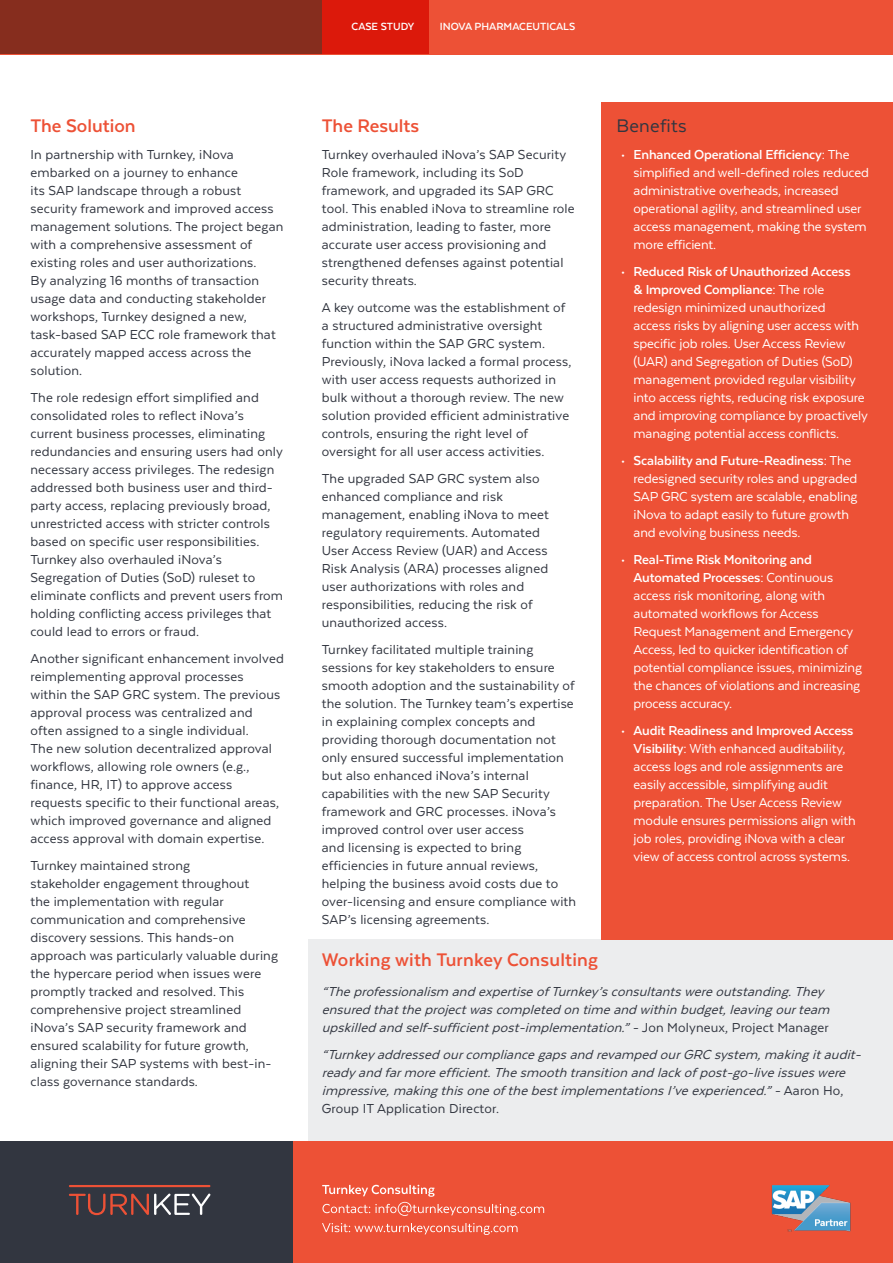
<style>
.page{position:relative;width:893px;height:1263px;background:#fff}
.page>*{position:absolute;margin:0;border:0;box-sizing:border-box;transform-origin:0 0}
.t1{font:700 21px "Texta";color:#ed5136}
.t2{font:21px "Texta";letter-spacing:.01em;color:#323640}
.t3{font:15px/18px "Texta";letter-spacing:.01em;color:#323640}
.t4{font:15px/18px "Texta";letter-spacing:-.01em;color:#fff}
.t5{font:italic 15px/18px "Texta";color:#323640}
.t6{font:700 12px "Texta";color:#fff}
.s1{font-weight:700}
.s2{font-style:normal}
</style>
<div class="page">
<div style="left:308px;top:940px;width:585px;height:314px;background:#ecedee"></div>
<div style="left:0;top:1141px;width:893px;height:122px;background:#ed5136"></div>
<div style="left:0;top:1141px;width:292px;height:122px;background:#323640"></div>
<div style="left:0;top:0;width:893px;height:54px;background:#ed5136"></div>
<div style="left:322px;top:0;width:107px;height:54px;background:#dc190b"></div>
<div style="left:0;top:0;width:322px;height:54px;background:#862d1e"></div>
<hr style="left:69px;top:1185px;width:141px;height:2px;background:#ed5136">
<svg style="left:69px;top:1193px;width:141px;height:22px"></svg>
<svg style="left:322px;top:1223px;width:196px;height:12px"></svg>
<svg style="left:322px;top:1185px;width:222px;height:31px"></svg>
<div style="left:601px;top:102px;width:292px;height:838px;background:#ed5136"></div>
<img style="left:771px;top:1185px;width:80px;height:47px">
<p class="t1" style="left:30px;top:115px;width:107px">The Solution</p>
<p class="t3" style="left:30px;top:145px;width:254px">In partnership with Turnkey, iNova embarked on a journey to enhance<br>its SAP landscape through a robust security framework and improved access management solutions. The project began with a comprehensive assessment of existing roles and user authorizations.<br>By analyzing 16 months of transaction usage data and conducting stakeholder workshops, Turnkey designed a new, task-based SAP ECC role framework that accurately mapped access across the solution.</p>
<p class="t3" style="left:30px;top:388px;width:254px">The role redesign effort simplified and consolidated roles to reflect iNova’s current business processes, eliminating redundancies and ensuring users had only necessary access privileges. The redesign addressed both business user and third&shy;party access, replacing previously broad, unrestricted access with stricter controls based on specific user responsibilities.<br>Turnkey also overhauled iNova’s Segregation of Duties (SoD) ruleset to eliminate conflicts and prevent users from holding conflicting access privileges that could lead to errors or fraud.</p>
<p class="t3" style="left:30px;top:649px;width:255px">Another significant enhancement involved reimplementing approval processes within the SAP GRC system. The previous approval process was centralized and often assigned to a single individual.<br>The new solution decentralized approval workflows, allowing role owners (e.g., finance, HR, IT) to approve access requests specific to their functional areas, which improved governance and aligned access approval with domain expertise.</p>
<p class="t3" style="left:30px;top:856px;width:249px">Turnkey maintained strong<br>stakeholder engagement throughout<br>the implementation with regular communication and comprehensive discovery sessions. This hands-on approach was particularly valuable during the hypercare period when issues were promptly tracked and resolved. This comprehensive project streamlined iNova’s SAP security framework and ensured scalability for future growth, aligning their SAP systems with best-in&shy;class governance standards.</p>
<p class="t6" style="left:352px;top:21px;width:64px">CASE STUDY</p>
<p class="t6" style="left:440px;top:21px;width:137px">INOVA PHARMACEUTICALS</p>
<p class="t2" style="left:617px;top:115px;width:72px">Benefits</p>
<p class="t4" style="left:634px;top:145px;width:237px;text-indent:-13px">• <span class="s1">Enhanced Operational Efficiency</span>: The simplified and well-defined roles reduced administrative overheads, increased operational agility, and streamlined user access management, making the system more efficient.</p>
<p class="t4" style="left:634px;top:262px;width:236px;text-indent:-13px">• <span class="s1">Reduced Risk of Unauthorized Access<br>&amp; Improved Compliance</span>: The role redesign minimized unauthorized<br>access risks by aligning user access with specific job roles. User Access Review (UAR) and Segregation of Duties (SoD) management provided regular visibility into access rights, reducing risk exposure and improving compliance by proactively managing potential access conflicts.</p>
<p class="t4" style="left:634px;top:451px;width:225px;text-indent:-13px">• <span class="s1">Scalability and Future-Readiness</span>: The redesigned security roles and upgraded SAP GRC system are scalable, enabling iNova to adapt easily to future growth and evolving business needs.</p>
<p class="t4" style="left:634px;top:550px;width:230px;text-indent:-13px">• <span class="s1">Real-Time Risk Monitoring and Automated Processes</span>: Continuous access risk monitoring, along with automated workflows for Access Request Management and Emergency Access, led to quicker identification of potential compliance issues, minimizing the chances of violations and increasing process accuracy.</p>
<p class="t4" style="left:634px;top:721px;width:224px;text-indent:-13px">• <span class="s1">Audit Readiness and Improved Access Visibility</span>: With enhanced auditability, access logs and role assignments are easily accessible, simplifying audit preparation. The User Access Review module ensures permissions align with job roles, providing iNova with a clear view of access control across systems.</p>
<p class="t1" style="left:322px;top:115px;width:99px">The Results</p>
<p class="t3" style="left:322px;top:145px;width:254px">Turnkey overhauled iNova’s SAP Security Role framework, including its SoD framework, and upgraded its SAP GRC tool. This enabled iNova to streamline role administration, leading to faster, more accurate user access provisioning and strengthened defenses against potential security threats.</p>
<p class="t3" style="left:322px;top:298px;width:251px">A key outcome was the establishment of a structured administrative oversight function within the SAP GRC system.<br>Previously, iNova lacked a formal process, with user access requests authorized in bulk without a thorough review. The new solution provided efficient administrative controls, ensuring the right level of oversight for all user access activities.</p>
<p class="t3" style="left:322px;top:469px;width:229px">The upgraded SAP GRC system also enhanced compliance and risk management, enabling iNova to meet regulatory requirements. Automated User Access Review (UAR) and Access Risk Analysis (ARA) processes aligned user authorizations with roles and responsibilities, reducing the risk of unauthorized access.</p>
<p class="t3" style="left:322px;top:640px;width:256px">Turnkey facilitated multiple training sessions for key stakeholders to ensure smooth adoption and the sustainability of the solution. The Turnkey team’s expertise in explaining complex concepts and providing thorough documentation not only ensured successful implementation but also enhanced iNova’s internal capabilities with the new SAP Security framework and GRC processes. iNova’s improved control over user access<br>and licensing is expected to bring efficiencies in future annual reviews, helping the business avoid costs due to over-licensing and ensure compliance with SAP’s licensing agreements.</p>
<p class="t1" style="left:322px;top:949px;width:278px">Working with Turnkey Consulting</p>
<p class="t5" style="left:322px;top:982px;width:513px">“Theprofessionalism and expertiseofTurnkey’sconsultantswereoutstanding.They ensured thattheprojectwascompleted on timeand within budget,leavingourteam upskilled and self-sufficientpost-implementation.”-<span class="s2">J o n M o l y n e u x , P r o j e c t M a n a g e r</span></p>
<p class="t5" style="left:322px;top:1045px;width:544px">“Turnkeyaddressed ourcompliancegapsand revamped ourGRC system,makingitaudit&shy;readyand farmoreefficient.Thesmooth transition and lackofpost-go-liveissueswere impressive,makingthisoneofthebestimplementationsI’veexperienced.”-<span class="s2">A a r o n H o , Group IT Application Director.</span></p>
</div>
